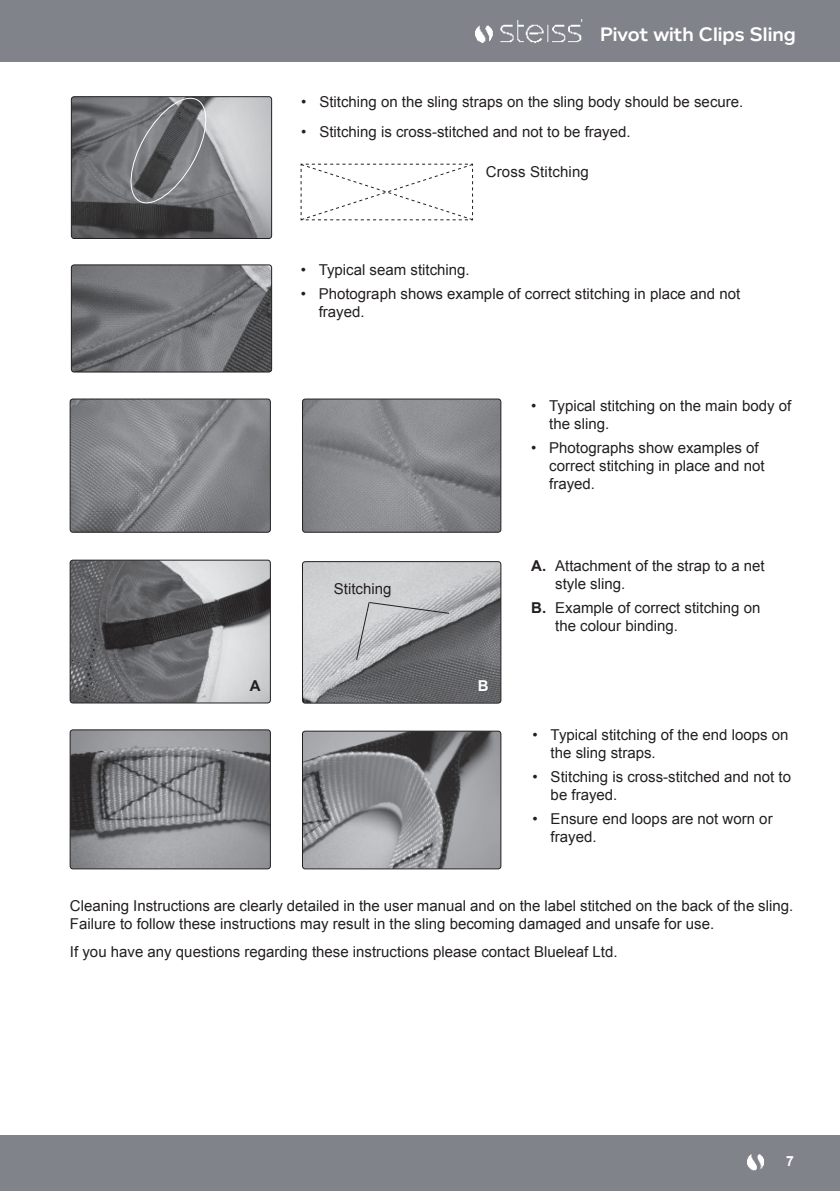
<style>
.page{position:relative;width:840px;height:1191px;background:#fff}
.page>*{position:absolute;margin:0;border:0;box-sizing:border-box;transform-origin:0 0}
.t1{font:600 20px "Foundry Context";color:#fff}
.t2{font:15px/18px "Arial";color:#231f20}
.t3{font:700 15px "Arial";color:#231f20}
.t4{font:700 15px "Arial";color:#fff}
.t5{font:700 14px "Arial";color:#fff}
.s1{font-weight:700}
</style>
<div class="page">
<div style="left:0;top:1135px;width:839px;height:56px;background:#80848a"></div>
<img style="left:747px;top:1154px;width:17px;height:17px">
<div style="left:0;top:0;width:839px;height:61px;background:#80848a"></div>
<img style="left:475px;top:19px;width:108px;height:24px">
<img style="left:73px;top:98px;width:197px;height:139px">
<div style="left:71px;top:96px;width:201px;height:143px;border:1px solid #231f20;border-radius:3px"></div>
<svg style="left:300px;top:163px;width:173px;height:58px"></svg>
<img style="left:71px;top:266px;width:199px;height:106px">
<div style="left:71px;top:264px;width:201px;height:108px;border:1px solid #231f20;border-radius:3px"></div>
<img style="left:70px;top:399px;width:200px;height:133px">
<div style="left:70px;top:399px;width:200px;height:133px;border:1px solid #231f20;border-radius:3px"></div>
<img style="left:302px;top:399px;width:197px;height:133px">
<div style="left:302px;top:399px;width:199px;height:133px;border:1px solid #231f20;border-radius:3px"></div>
<img style="left:70px;top:560px;width:200px;height:143px">
<div style="left:70px;top:560px;width:200px;height:143px;border:1px solid #231f20;border-radius:3px"></div>
<img style="left:302px;top:563px;width:197px;height:140px">
<div style="left:302px;top:561px;width:199px;height:142px;border:1px solid #231f20;border-radius:3px"></div>
<img style="left:70px;top:731px;width:200px;height:138px">
<div style="left:70px;top:729px;width:200px;height:140px;border:1px solid #231f20;border-radius:3px"></div>
<img style="left:302px;top:731px;width:197px;height:138px">
<div style="left:302px;top:731px;width:199px;height:138px;border:1px solid #231f20;border-radius:3px"></div>
<svg style="left:126px;top:96px;width:84px;height:112px;background:#717275"></svg>
<svg style="left:355px;top:601px;width:94px;height:59px;background:#a4a5a7"></svg>
<h1 class="t1" style="left:600px;top:23px;width:197px">Pivot with Clips Sling</h1>
<p class="t2" style="left:301px;top:93px;width:443px">• Stitching on the sling straps on the sling body should be secure.</p>
<p class="t2" style="left:301px;top:123px;width:330px">• Stitching is cross-stitched and not to be frayed.</p>
<p class="t2" style="left:485px;top:163px;width:104px">Cross Stitching</p>
<p class="t2" style="left:300px;top:261px;width:170px">• Typical seam stitching.</p>
<p class="t2" style="left:318px;top:285px;width:423px;text-indent:-18px">• Photograph shows example of correct stitching in place and not frayed.</p>
<p class="t2" style="left:333px;top:580px;width:59px">Stitching</p>
<p class="t3" style="left:250px;top:676px;width:12px">A</p>
<p class="t4" style="left:477px;top:676px;width:12px">B</p>
<p class="t2" style="left:549px;top:397px;width:243px;text-indent:-18px">• Typical stitching on the main body of the sling.</p>
<p class="t2" style="left:549px;top:439px;width:217px;text-indent:-18px">• Photographs show examples of correct stitching in place and not frayed.</p>
<p class="t2" style="left:555px;top:556px;width:211px;text-indent:-24px"><span class="s1">A.</span> Attachment of the strap to a net style sling.</p>
<p class="t2" style="left:555px;top:598px;width:207px;text-indent:-24px"><span class="s1">B.</span> Example of correct stitching on the colour binding.</p>
<p class="t2" style="left:550px;top:726px;width:239px;text-indent:-18px">• Typical stitching of the end loops on the sling straps.</p>
<p class="t2" style="left:550px;top:768px;width:242px;text-indent:-18px">• Stitching is cross-stitched and not to be frayed.</p>
<p class="t2" style="left:550px;top:810px;width:223px;text-indent:-18px">• Ensure end loops are not worn or frayed.</p>
<p class="t2" style="left:70px;top:897px;width:724px">Cleaning Instructions are clearly detailed in the user manual and on the label stitched on the back of the sling.<br>Failure to follow these instructions may result in the sling becoming damaged and unsafe for use.</p>
<p class="t2" style="left:70px;top:943px;width:548px">If you have any questions regarding these instructions please contact Blueleaf Ltd.</p>
<p class="t5" style="left:785px;top:1151px;width:9px">7</p>
</div>
